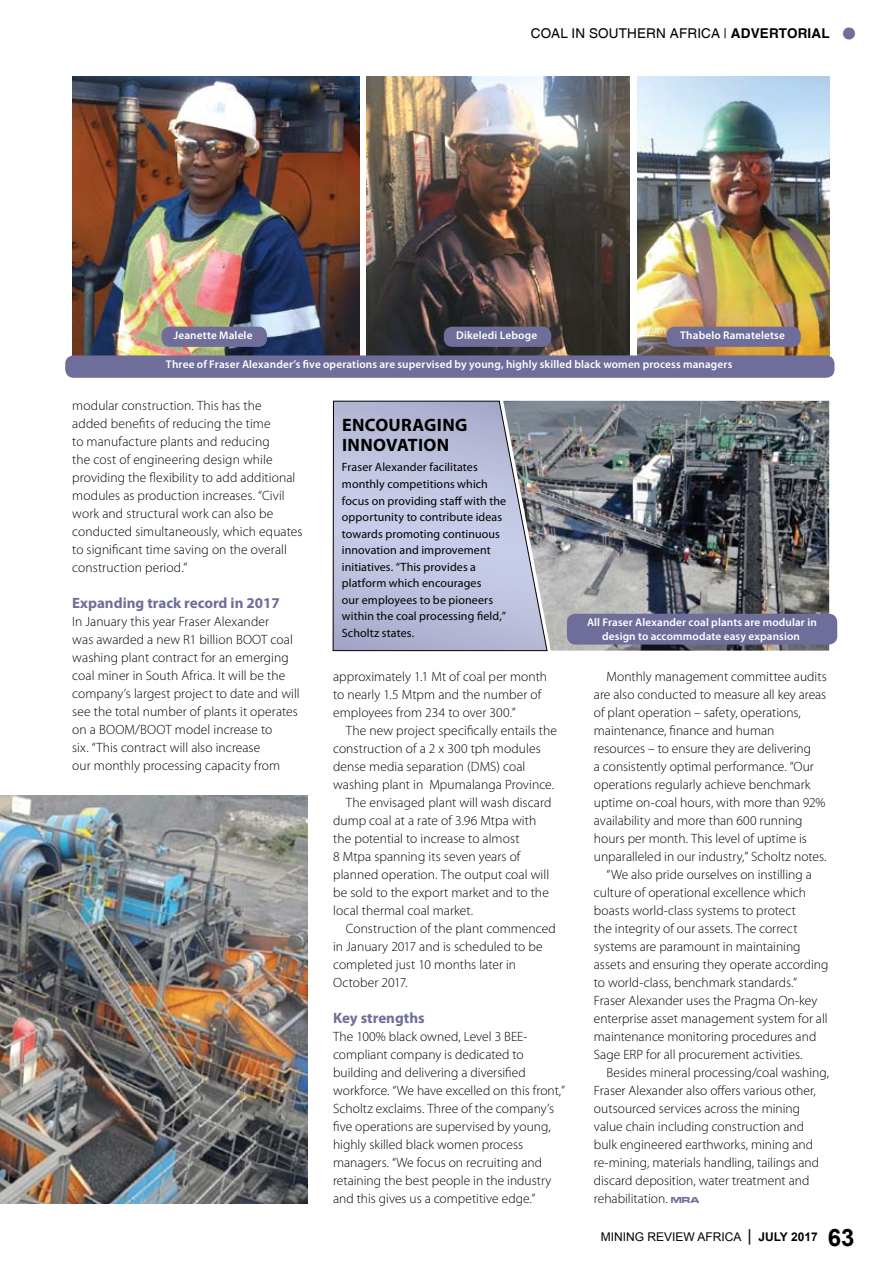
<style>
.page{position:relative;width:893px;height:1263px;background:#fff}
.page>*{position:absolute;margin:0;border:0;box-sizing:border-box;transform-origin:0 0}
.t1{font:48px "Switzerland Plain";color:#6f6e9a}
.t2{font:700 18px/19.5px "Myriad Pro";letter-spacing:.02em;color:#000}
.t3{font:700 15px "Myriad Pro";color:#6f6e9a}
.t4{font:300 13.5px/18px "Myriad Pro";letter-spacing:.005em;color:#000}
.t5{font:13.5px "Switzerland Plain";letter-spacing:.01em;color:#000}
.t6{font:12px/16.5px "Myriad Pro";letter-spacing:.01em;color:#000}
.t7{font:12px "Arial";color:#000}
.t8{font:600 11.25px/13.5px "Myriad Pro";letter-spacing:.015em;color:#fff;text-align:center}
.s1{font-family:"Switzerland";font-weight:700}
.s2{font-family:"Microgramma D Bold Exte";font-weight:400;font-size:9px;color:#6f6e9a}
.s3{font-size:16.5px}
.s4{font-weight:700}
.s5{font-weight:700;font-size:24px}
</style>
<div class="page">
<svg style="left:332px;top:400px;width:216px;height:251px;background:#b9bed9"></svg>
<img style="left:0;top:795px;width:308px;height:408px">
<img style="left:503px;top:401px;width:326px;height:250px">
<div style="left:567px;top:614px;width:270px;height:30px;background:#6f6e9a;border-radius:9px"></div>
<img style="left:72px;top:77px;width:287px;height:278px">
<div style="left:162px;top:327px;width:105px;height:20px;background:#6f6e9a;border-radius:9px"></div>
<img style="left:367px;top:77px;width:262px;height:278px">
<img style="left:638px;top:77px;width:191px;height:279px">
<div style="left:444px;top:327px;width:107px;height:20px;background:#6f6e9a;border-radius:9px"></div>
<div style="left:666px;top:327px;width:135px;height:20px;background:#6f6e9a;border-radius:9px"></div>
<div style="left:65px;top:355px;width:769px;height:23px;background:#6f6e9a;border-radius:9px"></div>
<p class="t5" style="left:531px;top:25px;width:300px">COAL IN SOUTHERN AFRICA | <span class="s1">ADVERTORIAL</span></p>
<h1 class="t1" style="left:841px;top:6px;width:18px">•</h1>
<p class="t8" style="left:174px;top:328px;width:80px">Jeanette Malele</p>
<p class="t8" style="left:456px;top:328px;width:82px">Dikeledi Leboge</p>
<p class="t8" style="left:680px;top:328px;width:106px">Thabelo Ramateletse</p>
<p class="t8" style="left:166px;top:357px;width:568px">Three of Fraser Alexander’s five operations are supervised by young, highly skilled black women process managers</p>
<p class="t4" style="left:72px;top:396px;width:232px">modular construction. This has the<br>added benefits of reducing the time<br>to manufacture plants and reducing<br>the cost of engineering design while providing the flexibility to add additional modules as production increases. “Civil work and structural work can also be conducted simultaneously, which equates to significant time saving on the overall construction period.”</p>
<p class="t3" style="left:72px;top:593px;width:209px">Expanding track record in 2017</p>
<p class="t4" style="left:72px;top:612px;width:229px">In January this year Fraser Alexander<br>was awarded a new R1 billion BOOT coal washing plant contract for an emerging coal miner in South Africa. It will be the company’s largest project to date and will see the total number of plants it operates on a BOOM/BOOT model increase to<br>six. “This contract will also increase<br>our monthly processing capacity from</p>
<h2 class="t2" style="left:342px;top:415px;width:127px">Encouraging innovation</h2>
<p class="t6" style="left:342px;top:459px;width:166px">Fraser Alexander facilitates monthly competitions which focus on providing staff with the opportunity to contribute ideas towards promoting continuous innovation and improvement initiatives. “This provides a platform which encourages<br>our employees to be pioneers within the coal processing field,”<br>Scholtz states.</p>
<p class="t4" style="left:333px;top:667px;width:216px">approximately 1.1 Mt of coal per month to nearly 1.5 Mtpm and the number of employees from 234 to over 300.”</p>
<p class="t4" style="left:346px;top:721px;width:213px">The new project specifically entails the</p>
<p class="t4" style="left:333px;top:739px;width:209px">construction of a 2 x 300 tph modules</p>
<p class="t4" style="left:333px;top:757px;width:194px">dense media separation (DMS) coal</p>
<p class="t4" style="left:333px;top:775px;width:223px">washing plant in Mpumalanga Province.</p>
<p class="t4" style="left:346px;top:793px;width:207px">The envisaged plant will wash discard</p>
<p class="t4" style="left:333px;top:811px;width:205px">dump coal at a rate of 3.96 Mtpa with</p>
<p class="t4" style="left:333px;top:829px;width:188px">the potential to increase to almost</p>
<p class="t4" style="left:333px;top:847px;width:189px">8 Mtpa spanning its seven years of</p>
<p class="t4" style="left:333px;top:865px;width:218px">planned operation. The output coal will</p>
<p class="t4" style="left:333px;top:883px;width:217px">be sold to the export market and to the</p>
<p class="t4" style="left:333px;top:901px;width:142px">local thermal coal market.</p>
<p class="t4" style="left:346px;top:919px;width:212px">Construction of the plant commenced</p>
<p class="t4" style="left:333px;top:937px;width:211px">in January 2017 and is scheduled to be</p>
<p class="t4" style="left:333px;top:955px;width:185px">completed just 10 months later in</p>
<p class="t4" style="left:333px;top:973px;width:76px">October 2017.</p>
<p class="t3" style="left:333px;top:1008px;width:93px">Key strengths</p>
<p class="t4" style="left:333px;top:1027px;width:233px">The 100% black owned, Level 3 BEE&shy;compliant company is dedicated to building and delivering a diversified workforce. “We have excelled on this front,” Scholtz exclaims. Three of the company’s five operations are supervised by young, highly skilled black women process managers. “We focus on recruiting and retaining the best people in the industry and this gives us a competitive edge.”</p>
<p class="t8" style="left:587px;top:616px;width:231px">All Fraser Alexander coal plants are modular in design to accommodate easy expansion</p>
<p class="t4" style="left:607px;top:668px;width:222px">Monthly management committee audits</p>
<p class="t4" style="left:594px;top:686px;width:234px">are also conducted to measure all key areas</p>
<p class="t4" style="left:594px;top:704px;width:209px">of plant operation – safety, operations,</p>
<p class="t4" style="left:594px;top:721px;width:182px">maintenance, finance and human</p>
<p class="t4" style="left:594px;top:739px;width:219px">resources – to ensure they are delivering</p>
<p class="t4" style="left:594px;top:757px;width:222px">a consistently optimal performance. “Our</p>
<p class="t4" style="left:594px;top:775px;width:218px">operations regularly achieve benchmark</p>
<p class="t4" style="left:594px;top:793px;width:233px">uptime on-coal hours, with more than 92%</p>
<p class="t4" style="left:594px;top:811px;width:210px">availability and more than 600 running</p>
<p class="t4" style="left:594px;top:829px;width:215px">hours per month. This level of uptime is</p>
<p class="t4" style="left:594px;top:847px;width:234px">unparalleled in our industry,” Scholtz notes.</p>
<p class="t4" style="left:607px;top:865px;width:207px">“We also pride ourselves on instilling a</p>
<p class="t4" style="left:594px;top:883px;width:214px">culture of operational excellence which</p>
<p class="t4" style="left:594px;top:901px;width:204px">boasts world-class systems to protect</p>
<p class="t4" style="left:594px;top:919px;width:205px">the integrity of our assets. The correct</p>
<p class="t4" style="left:594px;top:937px;width:208px">systems are paramount in maintaining</p>
<p class="t4" style="left:594px;top:955px;width:236px">assets and ensuring they operate according</p>
<p class="t4" style="left:594px;top:973px;width:205px">to world-class, benchmark standards.”</p>
<p class="t4" style="left:594px;top:991px;width:225px">Fraser Alexander uses the Pragma On-key</p>
<p class="t4" style="left:594px;top:1009px;width:235px">enterprise asset management system for all</p>
<p class="t4" style="left:594px;top:1027px;width:224px">maintenance monitoring procedures and</p>
<p class="t4" style="left:594px;top:1045px;width:210px">Sage ERP for all procurement activities.</p>
<p class="t4" style="left:607px;top:1063px;width:224px">Besides mineral processing/coal washing,</p>
<p class="t4" style="left:594px;top:1081px;width:223px">Fraser Alexander also offers various other,</p>
<p class="t4" style="left:594px;top:1099px;width:208px">outsourced services across the mining</p>
<p class="t4" style="left:594px;top:1117px;width:212px">value chain including construction and</p>
<p class="t4" style="left:594px;top:1135px;width:221px">bulk engineered earthworks, mining and</p>
<p class="t4" style="left:594px;top:1153px;width:227px">re-mining, materials handling, tailings and</p>
<p class="t4" style="left:594px;top:1171px;width:217px">discard deposition, water treatment and</p>
<p class="t4" style="left:594px;top:1189px;width:107px">rehabilitation. <span class="s2">MRA</span></p>
<p class="t7" style="left:601px;top:1229px;width:255px">MINING REVIEW AFRICA <span class="s3">|</span> <span class="s4">JULY 2017</span> <span class="s5">63</span></p>
</div>
